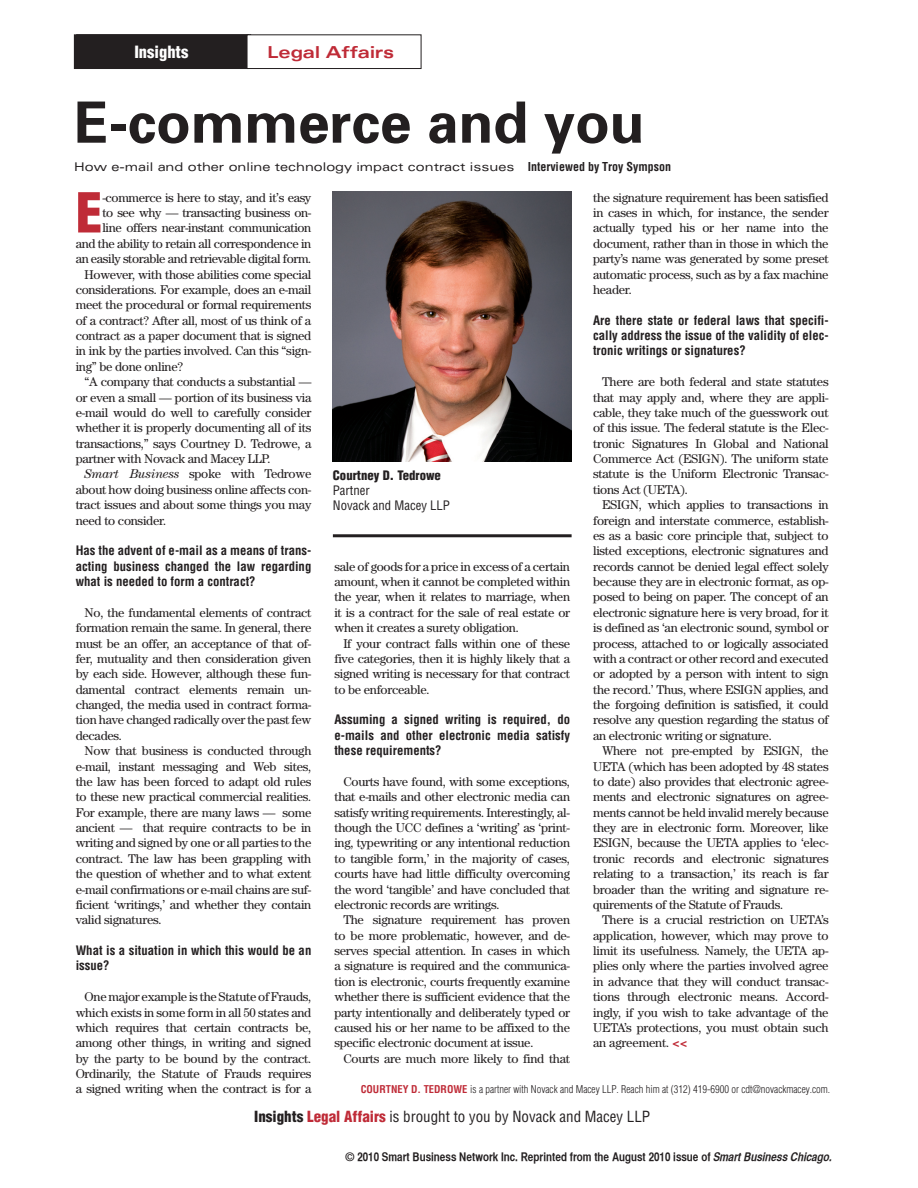
<style>
.page{position:relative;width:918px;height:1188px;background:#fff}
.page>*{position:absolute;margin:0;border:0;box-sizing:border-box;transform-origin:0 0}
.Headline{font:700 57px "Univers";letter-spacing:-.005em;color:#231f20}
.First_Paragraph{font:900 condensed 53.7px "Helvetica";color:#bf2b37}
.t1{font:900 condensed 16.5px "Helvetica";color:#fff}
.Topic{font:700 expanded 16.5px "Univers";color:#bf2b37}
.t2{font:condensed 15px "Helvetica";color:#231f20}
.Content{font:12.75px/15.3px "Century";letter-spacing:-.025em;color:#231f20;text-align:justify}
.Questions{font:700 condensed 12.75px/15.3px "Helvetica";color:#231f20;text-align:justify}
.First_Paragraph-2{font:12.75px/15.3px "Century";letter-spacing:-.03em;color:#231f20;text-align:right}
.Picture_-_Title__Com{font:condensed 12.75px "Helvetica";color:#231f20}
.Picture_-_Name{font:900 condensed 12.75px "Helvetica";color:#231f20}
.t3{font:12px "Helvetica CY Bold";color:#231f20}
.Drophead{font:expanded 12px "Univers";color:#231f20}
.Content-2{font:300 condensed 10.5px "Helvetica";color:#231f20}
.s1{font-family:"Helvetica";font-weight:700;font-stretch:condensed}
.s2{font-style:italic}
.s3{font-weight:700;color:#bf2b37}
.s4{font-weight:900}
.s5{font-weight:900;color:#bf2b37}
</style>
<div class="page">
<div style="left:74px;top:35px;width:174px;height:34px;background:#231f20"></div>
<div style="left:247px;top:35px;width:174px;height:34px;border:1px solid #231f20"></div>
<hr style="left:333px;top:534px;width:239px;height:3px;background:#231f20">
<img style="left:333px;top:192px;width:239px;height:270px">
<p class="t1" style="left:137px;top:42px;width:56px">Insights</p>
<p class="t1" style="left:134px;top:42px;width:56px">Insights</p>
<p class="Topic" style="left:267px;top:43px;width:128px">Legal Affairs</p>
<p class="Headline" style="left:74px;top:88px;width:572px">E-commerce and you</p>
<p class="Drophead" style="left:74px;top:159px;width:599px">How e-mail and other online technology impact contract issues <span class="s1">Interviewed by Troy Sympson</span></p>
<p class="First_Paragraph" style="left:76px;top:179px;width:28px">E</p>
<p class="First_Paragraph-2" style="left:76px;top:190px;width:237px">-commerce is here to stay, and it’s easy<br>to see why — transacting business on-<br>line offers near-instant communication<br>and the ability to retain all correspondence in an easily storable and retrievable digital form.</p>
<p class="Content" style="left:76px;top:266px;width:237px;text-indent:9px">However, with those abilities come special considerations. For example, does an e-mail meet the procedural or formal requirements of a contract? After all, most of us think of a contract as a paper document that is signed in ink by the parties involved. Can this “sign&shy;ing” be done online?</p>
<p class="Content" style="left:76px;top:374px;width:237px;text-indent:9px">“A company that conducts a substantial — or even a small — portion of its business via e-mail would do well to carefully consider whether it is properly documenting all of its transactions,” says Courtney D. Tedrowe, a partner with Novack and Macey LLP.</p>
<p class="Content" style="left:76px;top:466px;width:237px;text-indent:9px"><span class="s2">Smart Business</span> spoke with Tedrowe about how doing business online affects con&shy;tract issues and about some things you may need to consider.</p>
<p class="Questions" style="left:76px;top:543px;width:237px">Has the advent of e-mail as a means of trans&shy;acting business changed the law regarding what is needed to form a contract?</p>
<p class="Content" style="left:76px;top:605px;width:237px;text-indent:9px">No, the fundamental elements of contract formation remain the same. In general, there must be an offer, an acceptance of that of&shy;fer, mutuality and then consideration given by each side. However, although these fun&shy;damental contract elements remain un&shy;changed, the media used in contract forma&shy;tion have changed radically over the past few decades.</p>
<p class="Content" style="left:76px;top:743px;width:237px;text-indent:9px">Now that business is conducted through e-mail, instant messaging and Web sites, the law has been forced to adapt old rules to these new practical commercial realities.<br>For example, there are many laws — some ancient — that require contracts to be in writing and signed by one or all parties to the contract. The law has been grappling with the question of whether and to what extent e-mail confirmations or e-mail chains are suf&shy;ficient ‘writings,’ and whether they contain valid signatures.</p>
<p class="Questions" style="left:76px;top:943px;width:237px">What is a situation in which this would be an issue?</p>
<p class="Content" style="left:76px;top:989px;width:237px;text-indent:9px">One major example is the Statute of Frauds, which exists in some form in all 50 states and which requires that certain contracts be, among other things, in writing and signed by the party to be bound by the contract.<br>Ordinarily, the Statute of Frauds requires a signed writing when the contract is for a</p>
<p class="Content" style="left:593px;top:190px;width:237px">the signature requirement has been satisfied in cases in which, for instance, the sender actually typed his or her name into the document, rather than in those in which the party’s name was generated by some preset automatic process, such as by a fax machine header.</p>
<p class="Questions" style="left:593px;top:312px;width:237px">Are there state or federal laws that specifi&shy;cally address the issue of the validity of elec&shy;tronic writings or signatures?</p>
<p class="Content" style="left:593px;top:374px;width:237px;text-indent:9px">There are both federal and state statutes that may apply and, where they are appli&shy;cable, they take much of the guesswork out of this issue. The federal statute is the Elec&shy;tronic Signatures In Global and National Commerce Act (ESIGN). The uniform state statute is the Uniform Electronic Transac&shy;tions Act (UETA).</p>
<p class="Content" style="left:593px;top:497px;width:237px;text-indent:9px">ESIGN, which applies to transactions in foreign and interstate commerce, establish&shy;es as a basic core principle that, subject to listed exceptions, electronic signatures and records cannot be denied legal effect solely because they are in electronic format, as op&shy;posed to being on paper. The concept of an electronic signature here is very broad, for it is defined as ‘an electronic sound, symbol or process, attached to or logically associated with a contract or other record and executed or adopted by a person with intent to sign the record.’ Thus, where ESIGN applies, and the forgoing definition is satisfied, it could resolve any question regarding the status of an electronic writing or signature.</p>
<p class="Content" style="left:593px;top:743px;width:237px;text-indent:9px">Where not pre-empted by ESIGN, the UETA (which has been adopted by 48 states to date) also provides that electronic agree&shy;ments and electronic signatures on agree&shy;ments cannot be held invalid merely because they are in electronic form. Moreover, like ESIGN, because the UETA applies to ‘elec&shy;tronic records and electronic signatures relating to a transaction,’ its reach is far broader than the writing and signature re&shy;quirements of the Statute of Frauds.</p>
<p class="Content" style="left:593px;top:912px;width:237px;text-indent:9px">There is a crucial restriction on UETA’s application, however, which may prove to limit its usefulness. Namely, the UETA ap&shy;plies only where the parties involved agree in advance that they will conduct transac&shy;tions through electronic means. Accord&shy;ingly, if you wish to take advantage of the UETA’s protections, you must obtain such an agreement. <span class="s3">&lt;&lt;</span></p>
<p class="Content-2" style="left:361px;top:1083px;width:471px"><span class="s3">COURTNEY D. TEDROWE</span> is a partner with Novack and Macey LLP. Reach him at (312) 419-6900 or cdt@novackmacey.com.</p>
<p class="Picture_-_Name" style="left:333px;top:467px;width:110px">Courtney D. Tedrowe</p>
<p class="Picture_-_Title__Com" style="left:333px;top:483px;width:38px">Partner</p>
<p class="Picture_-_Title__Com" style="left:333px;top:498px;width:119px">Novack and Macey LLP</p>
<p class="Content" style="left:334px;top:558px;width:237px">sale of goods for a price in excess of a certain amount, when it cannot be completed within the year, when it relates to marriage, when it is a contract for the sale of real estate or when it creates a surety obligation.</p>
<p class="Content" style="left:334px;top:635px;width:237px;text-indent:9px">If your contract falls within one of these five categories, then it is highly likely that a signed writing is necessary for that contract to be enforceable.</p>
<p class="Questions" style="left:334px;top:712px;width:237px">Assuming a signed writing is required, do e-mails and other electronic media satisfy these requirements?</p>
<p class="Content" style="left:334px;top:774px;width:237px;text-indent:9px">Courts have found, with some exceptions, that e-mails and other electronic media can satisfy writing requirements. Interestingly, al&shy;though the UCC defines a ‘writing’ as ‘print&shy;ing, typewriting or any intentional reduction to tangible form,’ in the majority of cases, courts have had little difficulty overcoming the word ‘tangible’ and have concluded that electronic records are writings.</p>
<p class="Content" style="left:334px;top:912px;width:237px;text-indent:9px">The signature requirement has proven to be more problematic, however, and de&shy;serves special attention. In cases in which a signature is required and the communica&shy;tion is electronic, courts frequently examine whether there is sufficient evidence that the party intentionally and deliberately typed or caused his or her name to be affixed to the specific electronic document at issue.</p>
<p class="Content" style="left:343px;top:1050px;width:228px">Courts are much more likely to find that</p>
<p class="t2" style="left:254px;top:1107px;width:398px"><span class="s4">Insights</span> <span class="s5">Legal Affairs</span> is brought to you by Novack and Macey LLP</p>
<p class="t3" style="left:345px;top:1150px;width:489px">© 2010 Smart Business Network Inc. Reprinted from the August 2010 issue of <span class="s2">Smart Business Chicago.</span></p>
</div>
